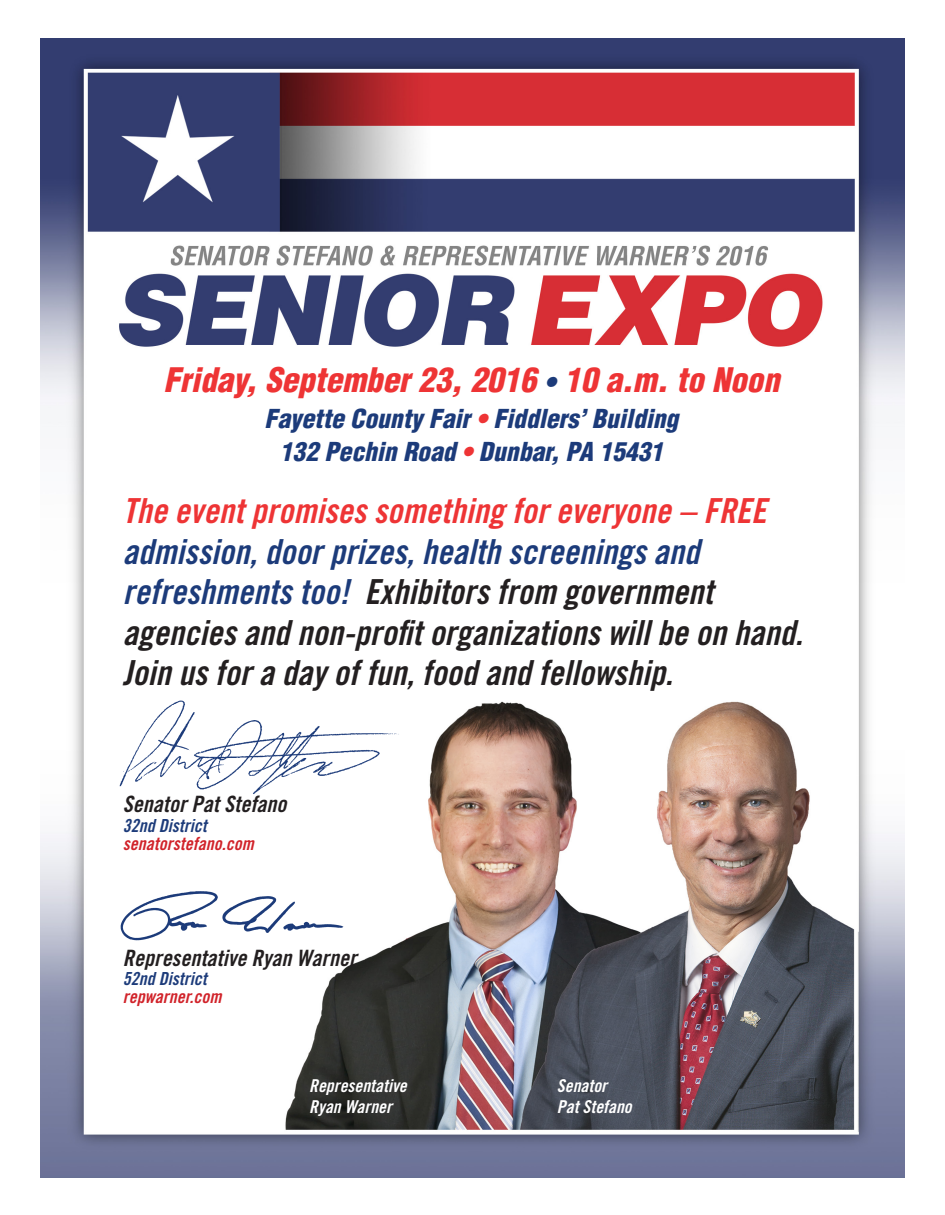
<style>
.page{position:relative;width:945px;height:1215px;background:#fff}
.page>*{position:absolute;margin:0;border:0;box-sizing:border-box;transform-origin:0 0}
.t1{font:34.5px/40.5px "Trade Gothic Bold Cond Twenty Obl";color:#231f20}
.t2{font:italic 900 condensed 33px "Helvetica";color:#ee3435}
.t3{font:italic 900 condensed 25.5px "Helvetica";color:#1c3b7a}
.t4{font:22.5px "Trade Gothic Bold Cond Twenty Obl";color:#231f20}
.t5{font:18px "Trade Gothic Bold Cond Twenty Obl";color:#d1232a}
.t6{font:18px "Trade Gothic Bold Cond Twenty Obl";color:#1c3b7a}
.t7{font:17.7px "Trade Gothic Bold Cond Twenty Obl";color:#fff}
.s1{font-size:27px;color:#1c3b7a}
.s2{color:#ee3435}
.s3{color:#1c3b7a}
</style>
<div class="page">
<img style="left:40px;top:38px;width:864px;height:1139px">
<img style="left:119px;top:700px;width:281px;height:99px">
<img style="left:119px;top:891px;width:228px;height:53px">
<p class="t2" style="left:163px;top:359px;width:618px">Friday, September 23, 2016 <span class="s1">•</span> 10 a.m. to Noon</p>
<p class="t3" style="left:265px;top:403px;width:415px">Fayette County Fair <span class="s2">•</span> Fiddlers’ Building</p>
<p class="t3" style="left:280px;top:436px;width:385px">132 Pechin Road <span class="s2">•</span> Dunbar, PA 15431</p>
<p class="t1" style="left:123px;top:491px;width:681px"><span class="s2">The event promises something for everyone – FREE </span><span class="s3">admission, door prizes, health screenings and refreshments too!</span> Exhibitors from government agencies and non-profit organizations will be on hand.<br>Join us for a day of fun, food and fellowship.</p>
<p class="t4" style="left:123px;top:791px;width:165px">Senator Pat Stefano</p>
<p class="t6" style="left:123px;top:814px;width:85px">32nd District</p>
<p class="t5" style="left:123px;top:832px;width:132px">senatorstefano.com</p>
<p class="t4" style="left:123px;top:944px;width:235px">Representative Ryan Warner</p>
<p class="t6" style="left:123px;top:968px;width:85px">52nd District</p>
<p class="t5" style="left:123px;top:986px;width:100px">repwarner.com</p>
<p class="t7" style="left:309px;top:1075px;width:99px">Representative</p>
<p class="t7" style="left:309px;top:1096px;width:84px">Ryan Warner</p>
<p class="t7" style="left:557px;top:1075px;width:52px">Senator</p>
<p class="t7" style="left:557px;top:1096px;width:76px">Pat Stefano</p>
</div>
